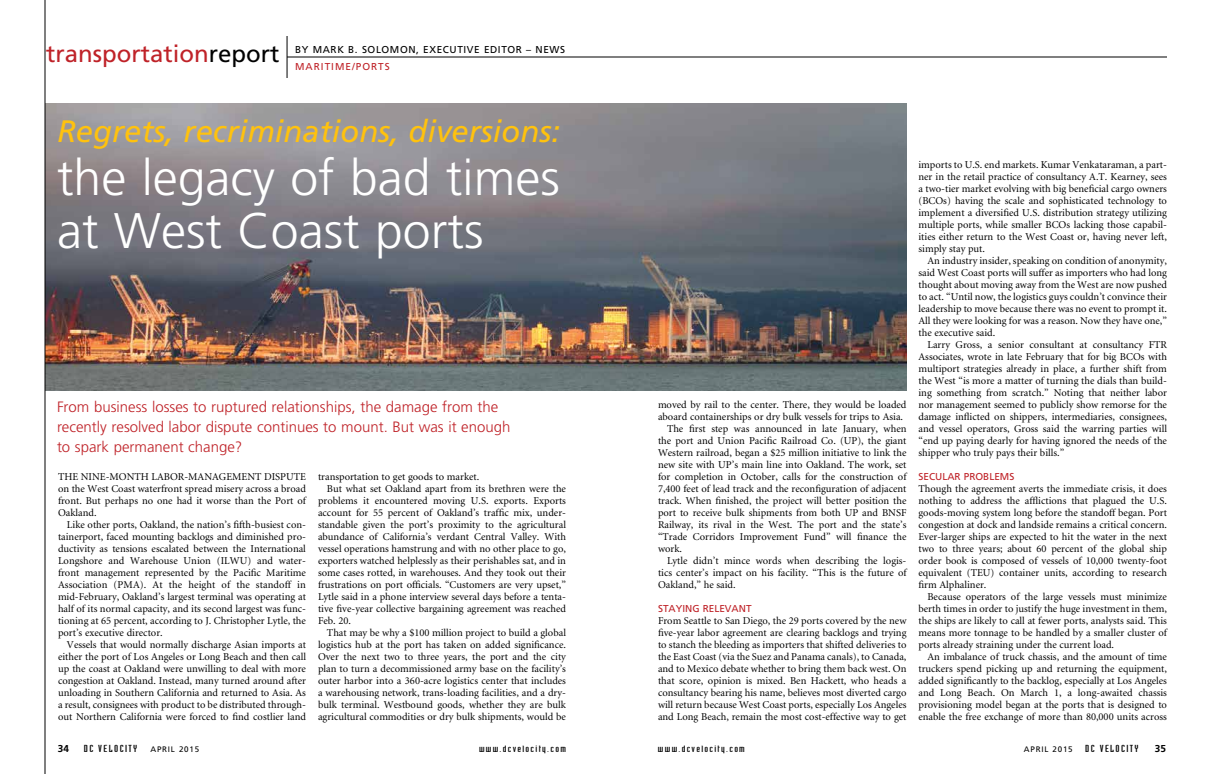
<style>
.page{position:relative;width:1224px;height:774px;background:#fff}
.page>*{position:absolute;margin:0;border:0;box-sizing:border-box;transform-origin:0 0}
.t1{font:300 50px/53px "Frutiger";color:#fff}
.t2{font:italic 31px "Frutiger";color:#ffc20e}
.t3{font:24px "Frutiger";color:#bf2228}
.t4{font:300 15px/20px "Frutiger";color:#bf2228}
.t5{font:10.5px/12px "Minion";color:#000;text-align:justify}
.t6{font:10px "Frutiger";letter-spacing:.06em;color:#000}
.t7{font:10px "Industria Solid";letter-spacing:.1em;color:#000;scale:1.4 1}
.t8{font:10px "Frutiger";color:#bf2228}
.t9{font:10px "Frutiger";letter-spacing:.1em;color:#bf2228}
.t10{font:700 10px "Frutiger";color:#000}
.t11{font:9px "Industria Solid";letter-spacing:.1em;color:#000;scale:1.4 1}
.t12{font:8px "Frutiger";letter-spacing:.1em;color:#000}
.s1{color:#000}
.s2{font-family:"Frutiger";font-weight:700}
.s3{font-family:"Frutiger";font-size:8px}
</style>
<div class="page">
<hr style="left:287px;top:36px;width:1px;height:42px;background:#000">
<hr style="left:287px;top:57px;width:880px;height:1px;background:#000">
<img style="left:46px;top:104px;width:860px;height:286px">
<hr style="left:45px;top:0;width:1px;height:774px;background:#000">
<h3 class="t3" style="left:46px;top:40px;width:235px">transportation<span class="s1">report</span></h3>
<p class="t6" style="left:295px;top:43px;width:271px">BY MARK B. SOLOMON, EXECUTIVE EDITOR – NEWS</p>
<p class="t9" style="left:295px;top:60px;width:96px">MARITIME/PORTS</p>
<h2 class="t2" style="left:57px;top:113px;width:505px">Regrets, recriminations, diversions:</h2>
<h1 class="t1" style="left:57px;top:152px;width:504px">the legacy of bad times at West Coast ports</h1>
<h3 class="t4" style="left:57px;top:397px;width:455px">From business losses to ruptured relationships, the damage from the recently resolved labor dispute continues to mount. But was it enough to spark permanent change?</h3>
<p class="t5" style="left:58px;top:471px;width:249px">THE NINE-MONTH LABOR-MANAGEMENT DISPUTE on the West Coast waterfront spread misery across a broad front. But perhaps no one had it worse than the Port of Oakland.</p>
<p class="t5" style="left:58px;top:519px;width:250px;text-indent:9px">Like other ports, Oakland, the nation’s fifth-busiest con&shy;tainerport, faced mounting backlogs and diminished pro&shy;ductivity as tensions escalated between the International Longshore and Warehouse Union (ILWU) and water&shy;front management represented by the Pacific Maritime Association (PMA). At the height of the standoff in mid-February, Oakland’s largest terminal was operating at half of its normal capacity, and its second largest was func&shy;tioning at 65 percent, according to J. Christopher Lytle, the port’s executive director.</p>
<p class="t5" style="left:58px;top:639px;width:250px;text-indent:9px">Vessels that would normally discharge Asian imports at either the port of Los Angeles or Long Beach and then call up the coast at Oakland were unwilling to deal with more congestion at Oakland. Instead, many turned around after unloading in Southern California and returned to Asia. As a result, consignees with product to be distributed through&shy;out Northern California were forced to find costlier land</p>
<p class="t5" style="left:318px;top:471px;width:163px">transportation to get goods to market.</p>
<p class="t5" style="left:327px;top:483px;width:241px">But what set Oakland apart from its brethren were the</p>
<p class="t5" style="left:318px;top:495px;width:249px">problems it encountered moving U.S. exports. Exports</p>
<p class="t5" style="left:318px;top:507px;width:250px">account for 55 percent of Oakland’s traffic mix, under-</p>
<p class="t5" style="left:318px;top:519px;width:249px">standable given the port’s proximity to the agricultural</p>
<p class="t5" style="left:318px;top:531px;width:249px">abundance of California’s verdant Central Valley. With</p>
<p class="t5" style="left:318px;top:543px;width:249px">vessel operations hamstrung and with no other place to go,</p>
<p class="t5" style="left:318px;top:555px;width:249px">exporters watched helplessly as their perishables sat, and in</p>
<p class="t5" style="left:318px;top:567px;width:250px">some cases rotted, in warehouses. And they took out their</p>
<p class="t5" style="left:318px;top:579px;width:250px">frustrations on port officials. “Customers are very upset,”</p>
<p class="t5" style="left:318px;top:591px;width:250px">Lytle said in a phone interview several days before a tenta-</p>
<p class="t5" style="left:318px;top:603px;width:249px">tive five-year collective bargaining agreement was reached</p>
<p class="t5" style="left:318px;top:615px;width:35px">Feb. 20.</p>
<p class="t5" style="left:327px;top:627px;width:241px">That may be why a $100 million project to build a global</p>
<p class="t5" style="left:318px;top:639px;width:249px">logistics hub at the port has taken on added significance.</p>
<p class="t5" style="left:318px;top:651px;width:249px">Over the next two to three years, the port and the city</p>
<p class="t5" style="left:318px;top:663px;width:249px">plan to turn a decommissioned army base on the facility’s</p>
<p class="t5" style="left:318px;top:675px;width:250px">outer harbor into a 360-acre logistics center that includes</p>
<p class="t5" style="left:318px;top:687px;width:249px">a warehousing network, trans-loading facilities, and a dry-</p>
<p class="t5" style="left:318px;top:699px;width:249px">bulk terminal. Westbound goods, whether they are bulk</p>
<p class="t5" style="left:318px;top:711px;width:250px">agricultural commodities or dry bulk shipments, would be</p>
<p class="t5" style="left:658px;top:399px;width:250px">moved by rail to the center. There, they would be loaded</p>
<p class="t5" style="left:658px;top:411px;width:247px">aboard containerships or dry bulk vessels for trips to Asia.</p>
<p class="t5" style="left:667px;top:423px;width:241px">The first step was announced in late January, when</p>
<p class="t5" style="left:658px;top:435px;width:250px">the port and Union Pacific Railroad Co. (UP), the giant</p>
<p class="t5" style="left:658px;top:447px;width:250px">Western railroad, began a $25 million initiative to link the</p>
<p class="t5" style="left:658px;top:459px;width:250px">new site with UP’s main line into Oakland. The work, set</p>
<p class="t5" style="left:658px;top:471px;width:250px">for completion in October, calls for the construction of</p>
<p class="t5" style="left:658px;top:483px;width:250px">7,400 feet of lead track and the reconfiguration of adjacent</p>
<p class="t5" style="left:658px;top:495px;width:250px">track. When finished, the project will better position the</p>
<p class="t5" style="left:658px;top:507px;width:250px">port to receive bulk shipments from both UP and BNSF</p>
<p class="t5" style="left:658px;top:519px;width:250px">Railway, its rival in the West. The port and the state’s</p>
<p class="t5" style="left:658px;top:531px;width:250px">“Trade Corridors Improvement Fund” will finance the</p>
<p class="t5" style="left:658px;top:543px;width:26px">work.</p>
<p class="t5" style="left:667px;top:555px;width:241px">Lytle didn’t mince words when describing the logis-</p>
<p class="t5" style="left:658px;top:567px;width:250px">tics center’s impact on his facility. “This is the future of</p>
<p class="t5" style="left:658px;top:579px;width:79px">Oakland,” he said.</p>
<p class="t8" style="left:658px;top:603px;width:95px">STAYING RELEVANT</p>
<p class="t5" style="left:658px;top:615px;width:250px">From Seattle to San Diego, the 29 ports covered by the new five-year labor agreement are clearing backlogs and trying to stanch the bleeding as importers that shifted deliveries to the East Coast (via the Suez and Panama canals), to Canada, and to Mexico debate whether to bring them back west. On that score, opinion is mixed. Ben Hackett, who heads a consultancy bearing his name, believes most diverted cargo will return because West Coast ports, especially Los Angeles and Long Beach, remain the most cost-effective way to get</p>
<p class="t5" style="left:919px;top:159px;width:250px">imports to U.S. end markets. Kumar Venkataraman, a part&shy;ner in the retail practice of consultancy A.T. Kearney, sees a two-tier market evolving with big beneficial cargo owners (BCOs) having the scale and sophisticated technology to implement a diversified U.S. distribution strategy utilizing multiple ports, while smaller BCOs lacking those capabil&shy;ities either return to the West Coast or, having never left, simply stay put.</p>
<p class="t5" style="left:919px;top:255px;width:250px;text-indent:9px">An industry insider, speaking on condition of anonymity, said West Coast ports will suffer as importers who had long thought about moving away from the West are now pushed to act. “Until now, the logistics guys couldn’t convince their leadership to move because there was no event to prompt it.<br>All they were looking for was a reason. Now they have one,” the executive said.</p>
<p class="t5" style="left:919px;top:339px;width:250px;text-indent:9px">Larry Gross, a senior consultant at consultancy FTR Associates, wrote in late February that for big BCOs with multiport strategies already in place, a further shift from the West “is more a matter of turning the dials than build&shy;ing something from scratch.” Noting that neither labor nor management seemed to publicly show remorse for the damage inflicted on shippers, intermediaries, consignees, and vessel operators, Gross said the warring parties will “end up paying dearly for having ignored the needs of the shipper who truly pays their bills.”</p>
<p class="t8" style="left:918px;top:471px;width:97px">SECULAR PROBLEMS</p>
<p class="t5" style="left:918px;top:483px;width:250px">Though the agreement averts the immediate crisis, it does nothing to address the afflictions that plagued the U.S. goods-moving system long before the standoff began. Port congestion at dock and landside remains a critical concern.<br>Ever-larger ships are expected to hit the water in the next two to three years; about 60 percent of the global ship order book is composed of vessels of 10,000 twenty-foot equivalent (TEU) container units, according to research firm Alphaliner.</p>
<p class="t5" style="left:918px;top:591px;width:250px;text-indent:9px">Because operators of the large vessels must minimize berth times in order to justify the huge investment in them, the ships are likely to call at fewer ports, analysts said. This means more tonnage to be handled by a smaller cluster of ports already straining under the current load.</p>
<p class="t5" style="left:918px;top:651px;width:250px;text-indent:9px">An imbalance of truck chassis, and the amount of time truckers spend picking up and returning the equipment, added significantly to the backlog, especially at Los Angeles and Long Beach. On March 1, a long-awaited chassis provisioning model began at the ports that is designed to enable the free exchange of more than 80,000 units across</p>
<p class="t7" style="left:58px;top:743px;width:58px"><span class="s2">34</span> DC VELOCITY</p>
<p class="t12" style="left:150px;top:744px;width:50px">APRIL 2015</p>
<p class="t11" style="left:479px;top:744px;width:64px">www.dcvelocity.com</p>
<p class="t11" style="left:658px;top:744px;width:64px">www.dcvelocity.com</p>
<p class="t7" style="left:1024px;top:743px;width:84px"><span class="s3">APRIL 2015</span> DC VELOCITY</p>
<p class="t10" style="left:1155px;top:742px;width:13px">35</p>
</div>
